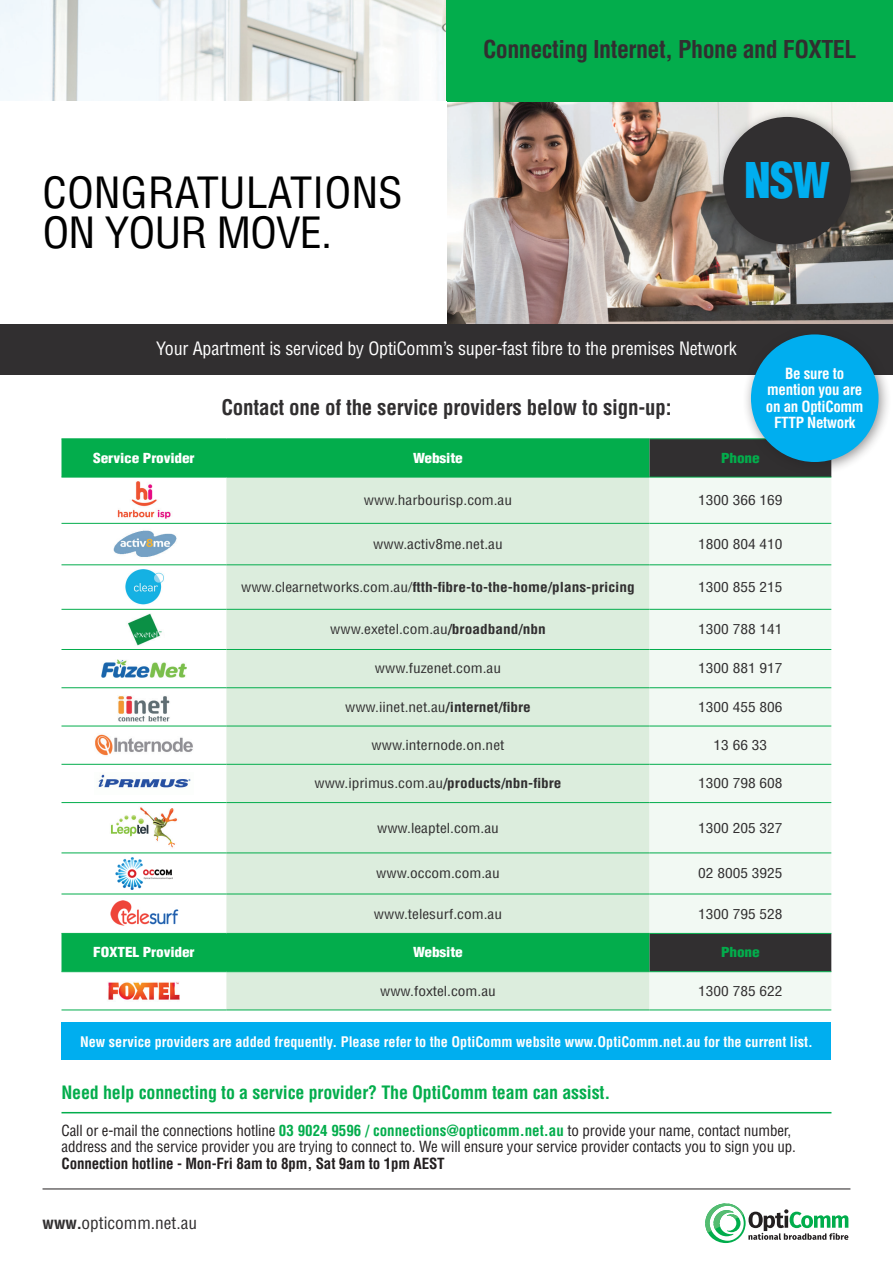
<style>
.page{position:relative;width:893px;height:1263px;background:#fff}
.page>*{position:absolute;margin:0;border:0;box-sizing:border-box;transform-origin:0 0}
.t1{font:900 condensed 48px "Helvetica LT Std";color:#00aeef}
.t2{font:condensed 42px/39px "Helvetica LT Std";color:#000;scale:1.05 1}
.t3{font:700 condensed 24px "Helvetica LT Std";letter-spacing:-.02em;color:#312f30}
.t4{font:700 condensed 21px "Helvetica LT Std";letter-spacing:-.01em;color:#312f30}
.t5{font:condensed 18px "Helvetica LT Std";letter-spacing:-.01em;color:#fff}
.t6{font:700 condensed 18px "Helvetica LT Std";letter-spacing:-.01em;color:#03ad4c}
.t7{font:condensed 16.5px "Helvetica LT Std";color:#312f30;scale:1.05 1}
.t8{font:condensed 15px/16.5px "Helvetica LT Std";letter-spacing:-.01em;color:#231f20}
.t9{font:700 condensed 15px "Helvetica LT Std";letter-spacing:-.01em;color:#231f20}
.t10{font:700 condensed 15px/16.5px "Helvetica LT Std";letter-spacing:-.02em;color:#fff;text-align:center}
.t11{font:700 condensed 14.25px "Helvetica LT Std";color:#fff}
.t12{font:condensed 13.5px "Helvetica LT Std";color:#312f30;scale:1.14 1}
.t13{font:700 condensed 13.5px "Helvetica LT Std";color:#312f30;scale:1.14 1}
.t14{font:900 condensed 13.5px "Helvetica LT Std";letter-spacing:-.01em;color:#fff;scale:1.14 1}
.t15{font:900 condensed 13.5px "Helvetica LT Std";letter-spacing:-.01em;color:#03ad4c;scale:1.14 1}
.s1{font-weight:400}
.s2{font-weight:700}
.s3{font-weight:700;color:#03ad4c}
</style>
<div class="page">
<img style="left:0;top:0;width:893px;height:325px">
<svg style="left:705px;top:1203px;width:143px;height:40px"></svg>
<div style="left:446px;top:0;width:447px;height:101px;background:#03ad4c"></div>
<div style="left:0;top:101px;width:446px;height:224px;background:#fff"></div>
<div style="left:0;top:325px;width:893px;height:50px;background:#312f30"></div>
<hr style="left:43px;top:1188px;width:807px;height:1px;background:#231f20">
<hr style="left:61px;top:1112px;width:770px;height:1px;background:#03ad4c">
<div style="left:61px;top:439px;width:588px;height:38px;background:#03ad4c"></div>
<svg style="left:649px;top:439px;width:182px;height:38px;background:#303331"></svg>
<svg style="left:61px;top:522px;width:165px;height:488px"></svg>
<svg style="left:226px;top:478px;width:423px;height:532px;background:#cbe8d1"></svg>
<svg style="left:649px;top:478px;width:182px;height:532px;fill:#f2f9f3"></svg>
<hr style="left:226px;top:438px;width:423px;height:1px;background:#03ad4c">
<hr style="left:649px;top:438px;width:182px;height:1px;background:#03ad4c">
<hr style="left:226px;top:933px;width:423px;height:1px;background:#03ad4c">
<hr style="left:649px;top:933px;width:182px;height:1px;background:#03ad4c">
<hr style="left:226px;top:477px;width:423px;height:1px;background:#03ad4c">
<hr style="left:649px;top:477px;width:182px;height:1px;background:#03ad4c">
<hr style="left:226px;top:523px;width:423px;height:1px;background:#03ad4c">
<hr style="left:649px;top:523px;width:182px;height:1px;background:#03ad4c">
<hr style="left:226px;top:565px;width:423px;height:1px;background:#03ad4c">
<hr style="left:649px;top:565px;width:182px;height:1px;background:#03ad4c">
<hr style="left:226px;top:609px;width:423px;height:1px;background:#03ad4c">
<hr style="left:649px;top:609px;width:182px;height:1px;background:#03ad4c">
<hr style="left:226px;top:649px;width:423px;height:1px;background:#03ad4c">
<hr style="left:649px;top:649px;width:182px;height:1px;background:#03ad4c">
<hr style="left:226px;top:687px;width:423px;height:1px;background:#03ad4c">
<hr style="left:649px;top:687px;width:182px;height:1px;background:#03ad4c">
<hr style="left:226px;top:726px;width:423px;height:1px;background:#03ad4c">
<hr style="left:649px;top:726px;width:182px;height:1px;background:#03ad4c">
<hr style="left:226px;top:764px;width:423px;height:1px;background:#03ad4c">
<hr style="left:649px;top:764px;width:182px;height:1px;background:#03ad4c">
<hr style="left:226px;top:802px;width:423px;height:1px;background:#03ad4c">
<hr style="left:649px;top:802px;width:182px;height:1px;background:#03ad4c">
<hr style="left:226px;top:853px;width:423px;height:1px;background:#03ad4c">
<hr style="left:649px;top:853px;width:182px;height:1px;background:#03ad4c">
<hr style="left:226px;top:894px;width:423px;height:1px;background:#03ad4c">
<hr style="left:649px;top:894px;width:182px;height:1px;background:#03ad4c">
<hr style="left:226px;top:971px;width:423px;height:1px;background:#03ad4c">
<hr style="left:649px;top:971px;width:182px;height:1px;background:#03ad4c">
<hr style="left:226px;top:1010px;width:423px;height:1px;background:#03ad4c">
<hr style="left:649px;top:1010px;width:182px;height:1px;background:#03ad4c">
<hr style="left:61px;top:439px;width:165px;height:1px;background:#03ad4c">
<hr style="left:61px;top:477px;width:165px;height:1px;background:#03ad4c">
<hr style="left:61px;top:523px;width:165px;height:1px;background:#03ad4c">
<hr style="left:61px;top:565px;width:165px;height:1px;background:#03ad4c">
<hr style="left:61px;top:609px;width:165px;height:1px;background:#03ad4c">
<hr style="left:61px;top:649px;width:165px;height:1px;background:#03ad4c">
<hr style="left:61px;top:687px;width:165px;height:1px;background:#03ad4c">
<hr style="left:61px;top:726px;width:165px;height:1px;background:#03ad4c">
<hr style="left:61px;top:764px;width:165px;height:1px;background:#03ad4c">
<hr style="left:61px;top:802px;width:165px;height:1px;background:#03ad4c">
<hr style="left:61px;top:853px;width:165px;height:1px;background:#03ad4c">
<hr style="left:61px;top:894px;width:165px;height:1px;background:#03ad4c">
<hr style="left:61px;top:933px;width:165px;height:1px;background:#03ad4c">
<hr style="left:61px;top:971px;width:165px;height:1px;background:#03ad4c">
<hr style="left:61px;top:1010px;width:165px;height:1px;background:#03ad4c">
<img style="left:117px;top:481px;width:54px;height:38px">
<img style="left:109px;top:528px;width:70px;height:33px">
<img style="left:118px;top:569px;width:52px;height:36px">
<img style="left:123px;top:613px;width:42px;height:32px">
<img style="left:102px;top:659px;width:84px;height:19px">
<img style="left:117px;top:693px;width:54px;height:28px">
<img style="left:94px;top:734px;width:100px;height:22px">
<img style="left:95px;top:773px;width:98px;height:21px">
<img style="left:107px;top:807px;width:74px;height:42px">
<img style="left:116px;top:857px;width:56px;height:33px">
<img style="left:101px;top:898px;width:86px;height:31px">
<img style="left:106px;top:980px;width:76px;height:21px">
<div style="left:741px;top:325px;width:151px;height:151px;background:#231f20;opacity:.5"></div>
<div style="left:751px;top:334px;width:127px;height:128px;background:#00aeef;border-radius:50%"></div>
<div style="left:61px;top:1023px;width:770px;height:37px;background:#00aeef"></div>
<div style="left:714px;top:107px;width:150px;height:151px;background:#231f20;opacity:.5"></div>
<div style="left:723px;top:117px;width:128px;height:127px;background:#312f30;border-radius:50%"></div>
<h2 class="t2" style="left:43px;top:173px;width:345px">CONGRATULATIONS<br>ON YOUR MOVE.</h2>
<h3 class="t3" style="left:483px;top:35px;width:375px">Connecting Internet, Phone and FOXTEL</h3>
<h1 class="t1" style="left:744px;top:150px;width:88px">NSW</h1>
<h3 class="t5" style="left:156px;top:337px;width:582px">Your Apartment is serviced by OptiComm’s super-fast fibre to the premises Network</h3>
<h3 class="t4" style="left:221px;top:394px;width:452px">Contact one of the service providers below to sign-up:</h3>
<p class="t10" style="left:766px;top:365px;width:99px">Be sure to mention you are on an OptiComm<br>FTTP Network</p>
<p class="t14" style="left:93px;top:449px;width:91px">Service Provider</p>
<p class="t14" style="left:413px;top:449px;width:45px">Website</p>
<p class="t15" style="left:721px;top:449px;width:35px">Phone</p>
<p class="t12" style="left:364px;top:492px;width:131px">www.harbourisp.com.au</p>
<p class="t12" style="left:698px;top:492px;width:76px">1300 366 169</p>
<p class="t12" style="left:373px;top:536px;width:115px">www.activ8me.net.au</p>
<p class="t12" style="left:698px;top:536px;width:76px">1800 804 410</p>
<p class="t13" style="left:241px;top:578px;width:347px"><span class="s1">www.clearnetworks.com.au/</span>ftth-fibre-to-the-home/plans-pricing</p>
<p class="t12" style="left:698px;top:578px;width:76px">1300 855 215</p>
<p class="t12" style="left:330px;top:621px;width:191px">www.exetel.com.au<span class="s2">/broadband/nbn</span></p>
<p class="t12" style="left:698px;top:621px;width:76px">1300 788 141</p>
<p class="t12" style="left:375px;top:660px;width:112px">www.fuzenet.com.au</p>
<p class="t12" style="left:698px;top:660px;width:76px">1300 881 917</p>
<p class="t12" style="left:345px;top:698px;width:164px">www.iinet.net.au<span class="s2">/internet/fibre</span></p>
<p class="t12" style="left:698px;top:698px;width:76px">1300 455 806</p>
<p class="t12" style="left:372px;top:737px;width:118px">www.internode.on.net</p>
<p class="t12" style="left:714px;top:737px;width:49px">13 66 33</p>
<p class="t13" style="left:314px;top:775px;width:218px"><span class="s1">www.iprimus.com.au</span>/products/nbn-fibre</p>
<p class="t12" style="left:698px;top:775px;width:76px">1300 798 608</p>
<p class="t12" style="left:377px;top:819px;width:108px">www.leaptel.com.au</p>
<p class="t12" style="left:698px;top:819px;width:76px">1300 205 327</p>
<p class="t12" style="left:376px;top:865px;width:110px">www.occom.com.au</p>
<p class="t12" style="left:698px;top:865px;width:76px">02 8005 3925</p>
<p class="t12" style="left:374px;top:905px;width:114px">www.telesurf.com.au</p>
<p class="t12" style="left:698px;top:905px;width:76px">1300 795 528</p>
<p class="t14" style="left:93px;top:944px;width:90px">FOXTEL Provider</p>
<p class="t14" style="left:413px;top:944px;width:45px">Website</p>
<p class="t15" style="left:721px;top:944px;width:35px">Phone</p>
<p class="t12" style="left:380px;top:982px;width:103px">www.foxtel.com.au</p>
<p class="t12" style="left:698px;top:982px;width:76px">1300 785 622</p>
<p class="t11" style="left:80px;top:1032px;width:734px">New service providers are added frequently. Please refer to the OptiComm website www.OptiComm.net.au for the current list.</p>
<h3 class="t6" style="left:61px;top:1081px;width:550px">Need help connecting to a service provider? The OptiComm team can assist.</h3>
<p class="t8" style="left:61px;top:1122px;width:736px">Call or e-mail the connections hotline <span class="s3">03 9024 9596 / connections@opticomm.net.au</span> to provide your name, contact number, address and the service provider you are trying to connect to. We will ensure your service provider contacts you to sign you up.</p>
<p class="t9" style="left:61px;top:1154px;width:385px">Connection hotline - Mon-Fri 8am to 8pm, Sat 9am to 1pm AEST</p>
<p class="t7" style="left:43px;top:1213px;width:149px"><span class="s2">www.</span>opticomm.net.au</p>
</div>
